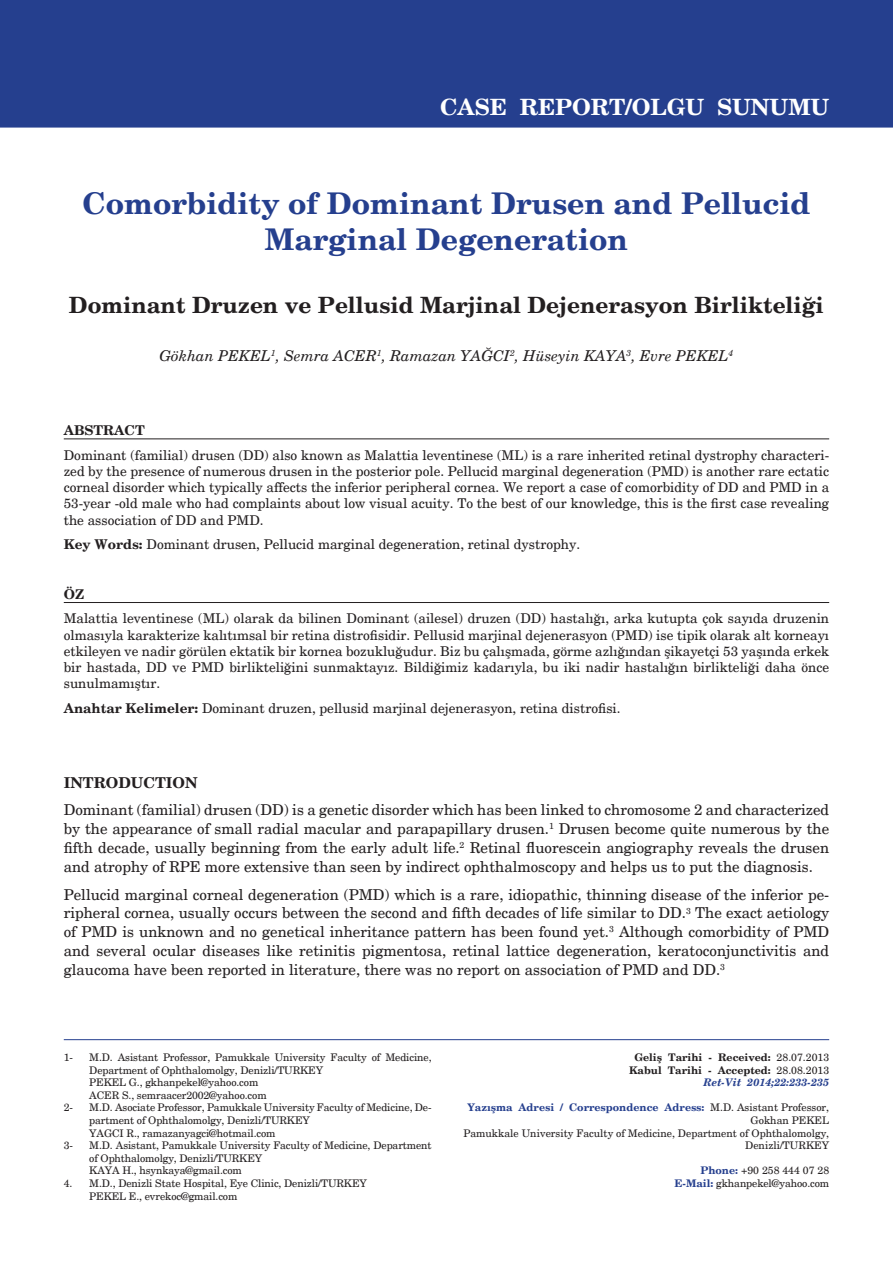
<style>
.page{position:relative;width:893px;height:1263px;background:#fff}
.page>*{position:absolute;margin:0;border:0;box-sizing:border-box;transform-origin:0 0}
.t1{font:700 30px/36px "New Century Schlbk";color:#253f8e;text-align:center}
.t2{font:700 22.5px "New Century Schlbk";color:#231f20}
.t3{font:700 22.5px "New Century Schlbk";color:#fff}
.t4{font:15px/18.9px "New Century Schlbk";color:#231f20;text-align:justify}
.t5{font:italic 15px "New Century Schlbk";color:#231f20}
.t6{font:700 15px "New Century Schlbk";color:#231f20}
.t7{font:13.5px/16.2px "New Century Schlbk";color:#231f20;text-align:justify}
.t8{font:700 13.5px "New Century Schlbk";color:#231f20}
.t9{font:10.5px/12.6px "New Century Schlbk";letter-spacing:-.01em;color:#231f20}
.t10{font:700 10.5px "New Century Schlbk";color:#231f20}
.t11{font:700 10.5px "New Century Schlbk";color:#253f8e}
.t12{font:italic 700 10.5px "New Century Schlbk";color:#253f8e}
.s1{font-weight:700}
.s2{font-weight:400}
.s3{font-weight:400;color:#231f20}
.s4{font-weight:700;color:#253f8e}
</style>
<div class="page">
<div style="left:0;top:0;width:893px;height:128px;background:#253f8e"></div>
<hr style="left:64px;top:438px;width:765px;height:1px;background:#231f20">
<hr style="left:64px;top:602px;width:765px;height:1px;background:#231f20">
<hr style="left:64px;top:1039px;width:765px;height:1px;background:#253f8e">
<p class="t3" style="left:440px;top:92px;width:391px">CASE REPORT/OLGU SUNUMU</p>
<p class="t1" style="left:82px;top:186px;width:730px">Comorbidity of Dominant Drusen and Pellucid<br>Marginal Degeneration</p>
<p class="t2" style="left:69px;top:291px;width:756px">Dominant Druzen ve Pellusid Marjinal Dejenerasyon Birlikteliği</p>
<p class="t5" style="left:159px;top:347px;width:575px">Gökhan PEKEL<sup>1</sup>, Semra ACER<sup>1</sup>, Ramazan YAĞCI<sup>2</sup>, Hüseyin KAYA<sup>3</sup>, Evre PEKEL<sup>4</sup></p>
<p class="t8" style="left:64px;top:422px;width:82px">ABSTRACT</p>
<p class="t7" style="left:64px;top:447px;width:767px">Dominant (familial) drusen (DD) also known as Malattia leventinese (ML) is a rare inherited retinal dystrophy characteri&shy;zed by the presence of numerous drusen in the posterior pole. Pellucid marginal degeneration (PMD) is another rare ectatic corneal disorder which typically affects the inferior peripheral cornea. We report a case of comorbidity of DD and PMD in a 53-year -old male who had complaints about low visual acuity. To the best of our knowledge, this is the first case revealing the association of DD and PMD.</p>
<p class="t7" style="left:64px;top:536px;width:518px"><span class="s1">Key Words:</span> Dominant drusen, Pellucid marginal degeneration, retinal dystrophy.</p>
<p class="t8" style="left:64px;top:585px;width:22px">ÖZ</p>
<p class="t7" style="left:64px;top:611px;width:767px">Malattia leventinese (ML) olarak da bilinen Dominant (ailesel) druzen (DD) hastalığı, arka kutupta çok sayıda druzenin olmasıyla karakterize kalıtımsal bir retina distrofisidir. Pellusid marjinal dejenerasyon (PMD) ise tipik olarak alt korneayı etkileyen ve nadir görülen ektatik bir kornea bozukluğudur. Biz bu çalışmada, görme azlığından şikayetçi 53 yaşında erkek bir hastada, DD ve PMD birlikteliğini sunmaktayız. Bildiğimiz kadarıyla, bu iki nadir hastalığın birlikteliği daha önce sunulmamıştır.</p>
<p class="t7" style="left:64px;top:700px;width:558px"><span class="s1">Anahtar Kelimeler:</span> Dominant druzen, pellusid marjinal dejenerasyon, retina distrofisi.</p>
<p class="t6" style="left:64px;top:773px;width:135px">INTRODUCTION</p>
<p class="t4" style="left:64px;top:801px;width:767px">Dominant (familial) drusen (DD) is a genetic disorder which has been linked to chromosome 2 and characterized by the appearance of small radial macular and parapapillary drusen.<sup>1</sup> Drusen become quite numerous by the fifth decade, usually beginning from the early adult life.<sup>2</sup> Retinal fluorescein angiography reveals the drusen and atrophy of RPE more extensive than seen by indirect ophthalmoscopy and helps us to put the diagnosis.</p>
<p class="t4" style="left:64px;top:885px;width:767px">Pellucid marginal corneal degeneration (PMD) which is a rare, idiopathic, thinning disease of the inferior pe&shy;ripheral cornea, usually occurs between the second and fifth decades of life similar to DD.<sup>3</sup> The exact aetiology of PMD is unknown and no genetical inheritance pattern has been found yet.<sup>3</sup> Although comorbidity of PMD and several ocular diseases like retinitis pigmentosa, retinal lattice degeneration, keratoconjunctivitis and glaucoma have been reported in literature, there was no report on association of PMD and DD.<sup>3</sup></p>
<p class="t9" style="left:64px;top:1051px;width:11px">1-</p>
<p class="t9" style="left:89px;top:1051px;width:344px">M.D. Asistant Professor, Pamukkale University Faculty of Medicine,<br>Department of Ophthalomolgy, Denizli/TURKEY</p>
<p class="t9" style="left:89px;top:1076px;width:171px">PEKEL G., gkhanpekel@yahoo.com</p>
<p class="t9" style="left:89px;top:1089px;width:179px">ACER S., semraacer2002@yahoo.com</p>
<p class="t9" style="left:64px;top:1101px;width:11px">2-</p>
<p class="t9" style="left:89px;top:1101px;width:344px">M.D. Asociate Professor, Pamukkale University Faculty of Medicine, De&shy;partment of Ophthalomolgy, Denizli/TURKEY</p>
<p class="t9" style="left:89px;top:1127px;width:188px">YAGCI R., ramazanyagci@hotmail.com</p>
<p class="t9" style="left:64px;top:1139px;width:11px">3-</p>
<p class="t9" style="left:89px;top:1139px;width:344px">M.D. Asistant, Pamukkale University Faculty of Medicine, Department of Ophthalomolgy, Denizli/TURKEY</p>
<p class="t9" style="left:89px;top:1164px;width:154px">KAYA H., hsynkaya@gmail.com</p>
<p class="t9" style="left:64px;top:1177px;width:305px">4. M.D., Denizli State Hospital, Eye Clinic, Denizli/TURKEY</p>
<p class="t9" style="left:89px;top:1190px;width:150px">PEKEL E., evrekoc@gmail.com</p>
<p class="t10" style="left:634px;top:1051px;width:196px">Geliş Tarihi - Received: <span class="s2">28.07.2013</span></p>
<p class="t10" style="left:629px;top:1063px;width:202px">Kabul Tarihi - Accepted: <span class="s2">28.08.2013</span></p>
<p class="t12" style="left:704px;top:1076px;width:127px">Ret-Vit 2014;22:233-235</p>
<p class="t11" style="left:467px;top:1101px;width:363px">Yazışma Adresi / Correspondence Adress: <span class="s3">M.D. Asistant Professor,</span></p>
<p class="t9" style="left:751px;top:1114px;width:80px">Gokhan PEKEL</p>
<p class="t9" style="left:463px;top:1127px;width:367px;text-align:right">Pamukkale University Faculty of Medicine, Department of Ophthalomolgy,<br>Denizli/TURKEY</p>
<p class="t9" style="left:700px;top:1164px;width:130px"><span class="s4">Phone:</span> +90 258 444 07 28</p>
<p class="t9" style="left:675px;top:1177px;width:156px"><span class="s4">E-Mail:</span> gkhanpekel@yahoo.com</p>
</div>
